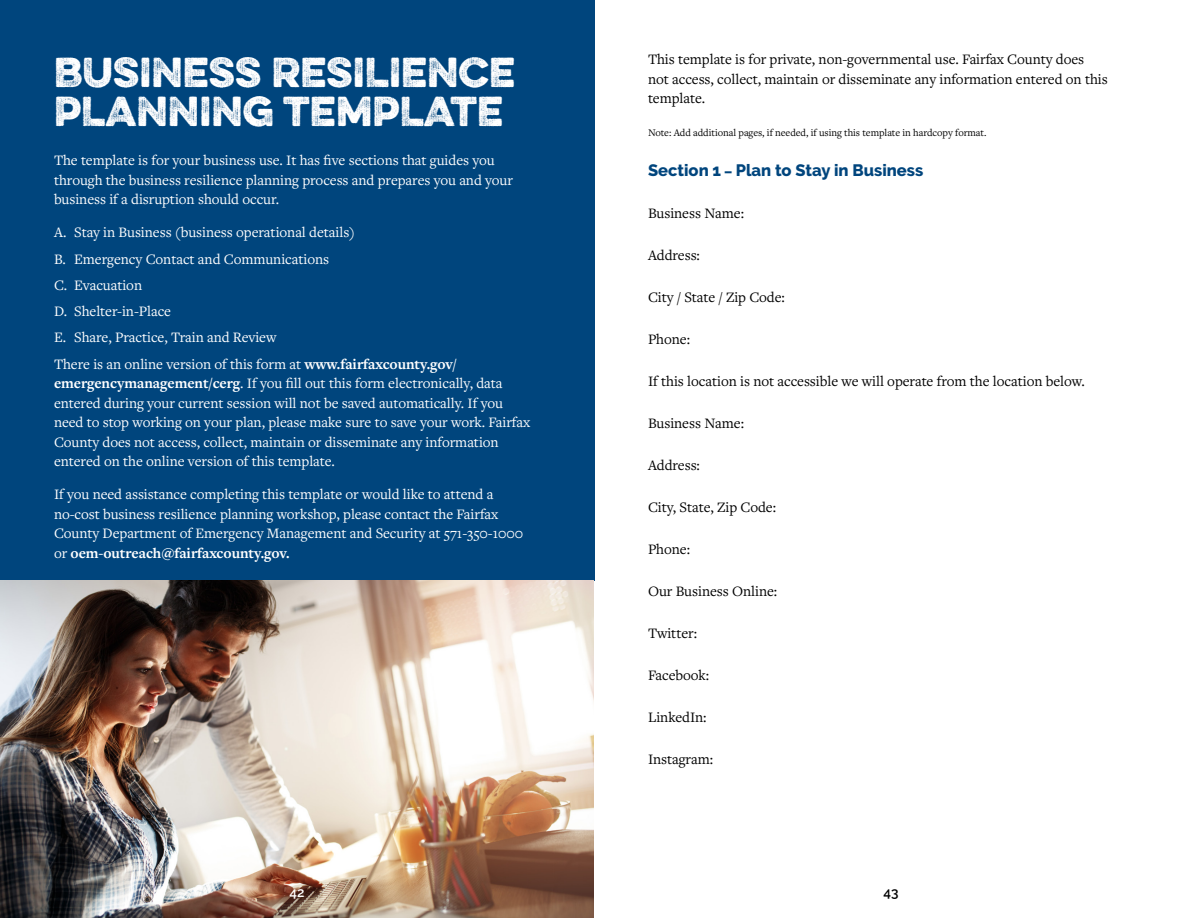
<style>
.page{position:relative;width:1188px;height:918px;background:#fff}
.page>*{position:absolute;margin:0;border:0;box-sizing:border-box;transform-origin:0 0}
.t1{font:37.5px/39px "Eveleth";color:#fff}
.t2{font:800 16.5px "Raleway";color:#00457d}
.Body_Text{font:15px/19.5px "Freight Text Pro";letter-spacing:-.005em;color:#fff}
.t3{font:15px/19.5px "Freight Text Pro";letter-spacing:-.005em;color:#000}
.t4{font:600 13.5px "Raleway";color:#000}
.Body_Text-2{font:600 13.5px "Raleway";color:#fff}
.t5{font:10.5px "Freight Text Pro";letter-spacing:-.005em;color:#000}
.s1{font-weight:700}
.s2{font-size:13.5px}
</style>
<div class="page">
<div style="left:0;top:0;width:594px;height:580px;background:#00457d"></div>
<img style="left:0;top:580px;width:594px;height:338px">
<h1 class="t1" style="left:54px;top:51px;width:463px">BUSINESS RESILIENCE<br>PLANNING TEMPLATE</h1>
<p class="Body_Text" style="left:54px;top:150px;width:460px">The template is for your business use. It has five sections that guides you through the business resilience planning process and prepares you and your business if a disruption should occur.</p>
<p class="Body_Text" style="left:54px;top:222px;width:303px">A. Stay in Business (business operational details)</p>
<p class="Body_Text" style="left:54px;top:249px;width:277px">B. Emergency Contact and Communications</p>
<p class="Body_Text" style="left:54px;top:275px;width:90px">C. Evacuation</p>
<p class="Body_Text" style="left:54px;top:301px;width:119px">D. Shelter-in-Place</p>
<p class="Body_Text" style="left:54px;top:327px;width:224px">E. Share, Practice, Train and Review</p>
<p class="Body_Text" style="left:54px;top:354px;width:478px">There is an online version of this form at <span class="s1">www.fairfaxcounty.gov/ emergencymanagement/cerg</span>. If you fill out this form electronically, data entered during your current session will not be saved automatically. If you need to stop working on your plan, please make sure to save your work. Fairfax County does not access, collect, maintain or disseminate any information entered on the online version of this template.</p>
<p class="Body_Text" style="left:54px;top:484px;width:471px">If you need assistance completing this template or would like to attend a no-cost business resilience planning workshop, please contact the Fairfax County Department of Emergency Management and Security at 571-350-1000 or <span class="s1">oem-outreach@fairfaxcounty.gov.</span></p>
<p class="Body_Text-2" style="left:290px;top:884px;width:16px">42</p>
<p class="t3" style="left:648px;top:49px;width:461px">This template is for private, non-governmental use. Fairfax County does not access, collect, maintain or disseminate any information entered on this template.</p>
<p class="t5" style="left:648px;top:126px;width:340px">Note: Add additional pages, if needed, if using this template in hardcopy format.</p>
<p class="t2" style="left:648px;top:161px;width:277px">Section 1 <span class="s2">–</span> Plan to Stay in Business</p>
<p class="t3" style="left:648px;top:203px;width:98px">Business Name:</p>
<p class="t3" style="left:648px;top:245px;width:54px">Address:</p>
<p class="t3" style="left:648px;top:287px;width:138px">City / State / Zip Code:</p>
<p class="t3" style="left:648px;top:329px;width:44px">Phone:</p>
<p class="t3" style="left:648px;top:371px;width:438px">If this location is not accessible we will operate from the location below.</p>
<p class="t3" style="left:648px;top:413px;width:98px">Business Name:</p>
<p class="t3" style="left:648px;top:455px;width:54px">Address:</p>
<p class="t3" style="left:648px;top:497px;width:130px">City, State, Zip Code:</p>
<p class="t3" style="left:648px;top:539px;width:44px">Phone:</p>
<p class="t3" style="left:648px;top:581px;width:131px">Our Business Online:</p>
<p class="t3" style="left:648px;top:623px;width:51px">Twitter:</p>
<p class="t3" style="left:648px;top:665px;width:63px">Facebook:</p>
<p class="t3" style="left:648px;top:707px;width:60px">LinkedIn:</p>
<p class="t3" style="left:648px;top:749px;width:67px">Instagram:</p>
<p class="t4" style="left:884px;top:884px;width:16px">43</p>
</div>
